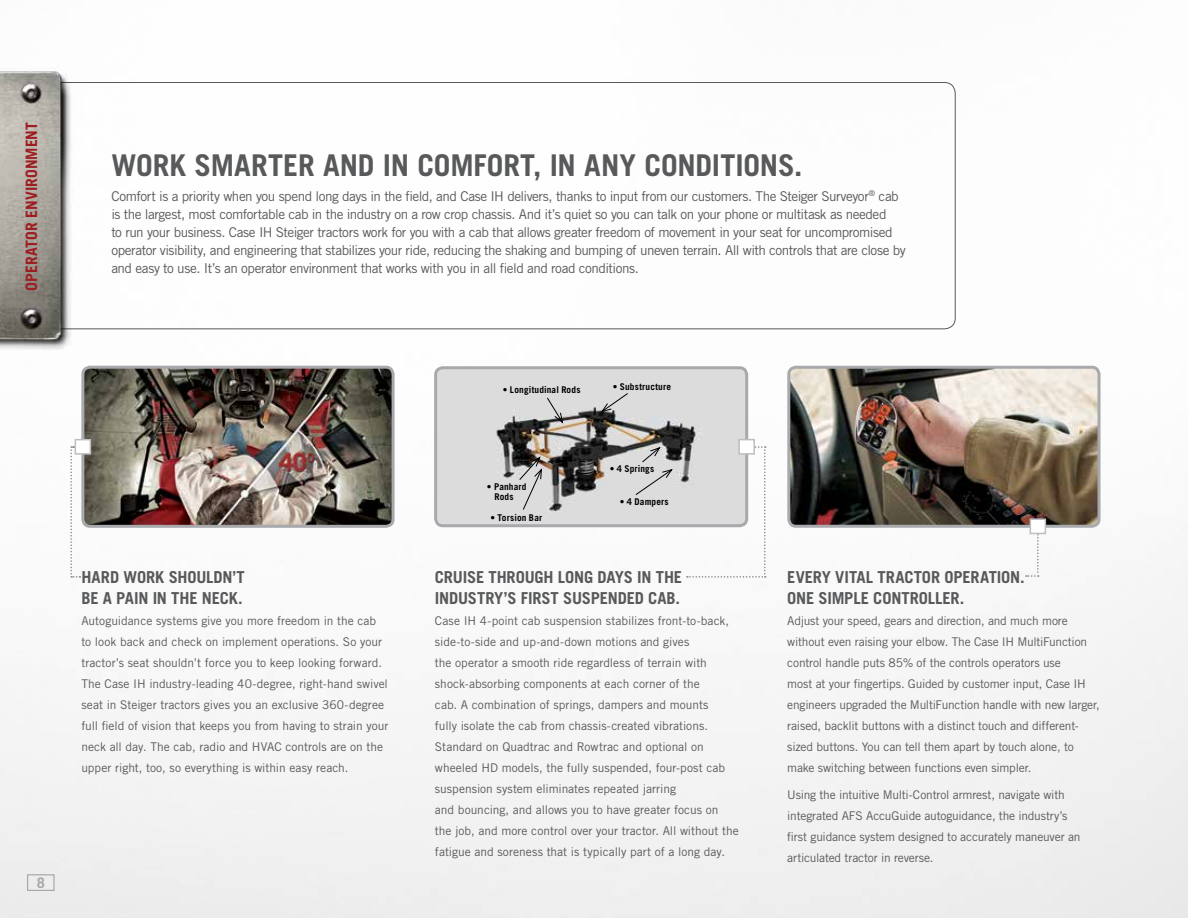
<style>
.page{position:relative;width:1188px;height:918px;background:#fff}
.page>*{position:absolute;margin:0;border:0;box-sizing:border-box;transform-origin:0 0}
.t1{font:700 30px "Trade Gothic LT Std";letter-spacing:-.005em;color:#58595b}
.t2{font:700 16.5px/21px "Trade Gothic LT Std";letter-spacing:-.01em;color:#58595b}
.t3{font:700 15.75px "Trade Gothic LT Std";color:#9d1d21}
.t4{font:700 14.55px "Trade Gothic LT Std";color:#a7a9ac}
.t5{font:13.5px/18px "Trade Gothic LT Std";letter-spacing:-.035em;color:#58595b}
.t6{font:12px/21px "Trade Gothic LT Std";letter-spacing:-.005em;color:#58595b}
.t7{font:700 9.3px/9.3px "Trade Gothic LT Std";letter-spacing:.015em;color:#000;text-align:center}
</style>
<div class="page">
<img style="left:0;top:82px;width:1188px;height:836px">
<img style="left:0;top:71px;width:79px;height:290px">
<img style="left:83px;top:367px;width:310px;height:157px">
<div style="left:81px;top:366px;width:314px;height:162px;border:3px solid #a7a9ac;border-radius:7px"></div>
<img style="left:789px;top:367px;width:310px;height:157px">
<div style="left:787px;top:366px;width:314px;height:162px;border:3px solid #a7a9ac;border-radius:7px"></div>
<div style="left:27px;top:874px;width:28px;height:17px;border:1px solid #a7a9ac"></div>
<svg style="left:1026px;top:531px;width:13px;height:46px"></svg>
<div style="left:1030px;top:518px;width:16px;height:16px;background:#fff;border:2px solid #bcbec0"></div>
<img style="left:436px;top:370px;width:308px;height:156px">
<div style="left:434px;top:366px;width:314px;height:161px;border:3px solid #a7a9ac;border-radius:7px"></div>
<svg style="left:600px;top:392px;width:29px;height:21px"></svg>
<svg style="left:546px;top:397px;width:18px;height:27px"></svg>
<svg style="left:641px;top:446px;width:20px;height:17px"></svg>
<svg style="left:635px;top:469px;width:39px;height:27px"></svg>
<svg style="left:519px;top:456px;width:23px;height:55px"></svg>
<svg style="left:70px;top:446px;width:10px;height:132px"></svg>
<svg style="left:687px;top:446px;width:79px;height:132px"></svg>
<div style="left:75px;top:439px;width:16px;height:16px;background:#fff;border:2px solid #bcbec0"></div>
<div style="left:738px;top:439px;width:17px;height:16px;background:#fff;border:2px solid #bcbec0"></div>
<h3 class="t3" style="left:22px;top:291px;width:171px;rotate:-90deg">OPERATOR ENVIRONMENT</h3>
<p class="t4" style="left:37px;top:874px;width:10px">8</p>
<h1 class="t1" style="left:111px;top:147px;width:693px">WORK SMARTER AND IN COMFORT, IN ANY CONDITIONS.</h1>
<p class="t5" style="left:111px;top:187px;width:796px">Comfort is a priority when you spend long days in the field, and Case IH delivers, thanks to input from our customers. The Steiger Surveyor<sup>®</sup> cab is the largest, most comfortable cab in the industry on a row crop chassis. And it’s quiet so you can talk on your phone or multitask as needed<br>to run your business. Case IH Steiger tractors work for you with a cab that allows greater freedom of movement in your seat for uncompromised operator visibility, and engineering that stabilizes your ride, reducing the shaking and bumping of uneven terrain. All with controls that are close by and easy to use. It’s an operator environment that works with you in all field and road conditions.</p>
<p class="t7" style="left:503px;top:384px;width:79px">• Longitudinal Rods</p>
<p class="t7" style="left:613px;top:382px;width:60px">• Substructure</p>
<h2 class="t2" style="left:81px;top:566px;width:165px">HARD WORK SHOULDN’T<br>BE A PAIN IN THE NECK.</h2>
<p class="t6" style="left:81px;top:610px;width:309px">Autoguidance systems give you more freedom in the cab to look back and check on implement operations. So your tractor’s seat shouldn’t force you to keep looking forward.<br>The Case IH industry-leading 40-degree, right-hand swivel seat in Steiger tractors gives you an exclusive 360-degree full field of vision that keeps you from having to strain your neck all day. The cab, radio and HVAC controls are on the upper right, too, so everything is within easy reach.</p>
<p class="t7" style="left:487px;top:482px;width:41px">• Panhard<br>Rods</p>
<p class="t7" style="left:491px;top:512px;width:53px">• Torsion Bar</p>
<p class="t7" style="left:610px;top:464px;width:46px">• 4 Springs</p>
<p class="t7" style="left:620px;top:497px;width:50px">• 4 Dampers</p>
<h2 class="t2" style="left:435px;top:566px;width:249px">CRUISE THROUGH LONG DAYS IN THE<br>INDUSTRY’S FIRST SUSPENDED CAB.</h2>
<p class="t6" style="left:435px;top:610px;width:305px">Case IH 4-point cab suspension stabilizes front-to-back, side-to-side and up-and-down motions and gives<br>the operator a smooth ride regardless of terrain with shock-absorbing components at each corner of the<br>cab. A combination of springs, dampers and mounts<br>fully isolate the cab from chassis-created vibrations.<br>Standard on Quadtrac and Rowtrac and optional on wheeled HD models, the fully suspended, four-post cab suspension system eliminates repeated jarring<br>and bouncing, and allows you to have greater focus on<br>the job, and more control over your tractor. All without the fatigue and soreness that is typically part of a long day.</p>
<h2 class="t2" style="left:787px;top:566px;width:239px">EVERY VITAL TRACTOR OPERATION.<br>ONE SIMPLE CONTROLLER.</h2>
<p class="t6" style="left:787px;top:610px;width:314px">Adjust your speed, gears and direction, and much more without even raising your elbow. The Case IH MultiFunction control handle puts 85% of the controls operators use<br>most at your fingertips. Guided by customer input, Case IH engineers upgraded the MultiFunction handle with new larger, raised, backlit buttons with a distinct touch and different&shy;sized buttons. You can tell them apart by touch alone, to make switching between functions even simpler.</p>
<p class="t6" style="left:787px;top:784px;width:295px">Using the intuitive Multi-Control armrest, navigate with integrated AFS AccuGuide autoguidance, the industry’s first guidance system designed to accurately maneuver an articulated tractor in reverse.</p>
</div>
